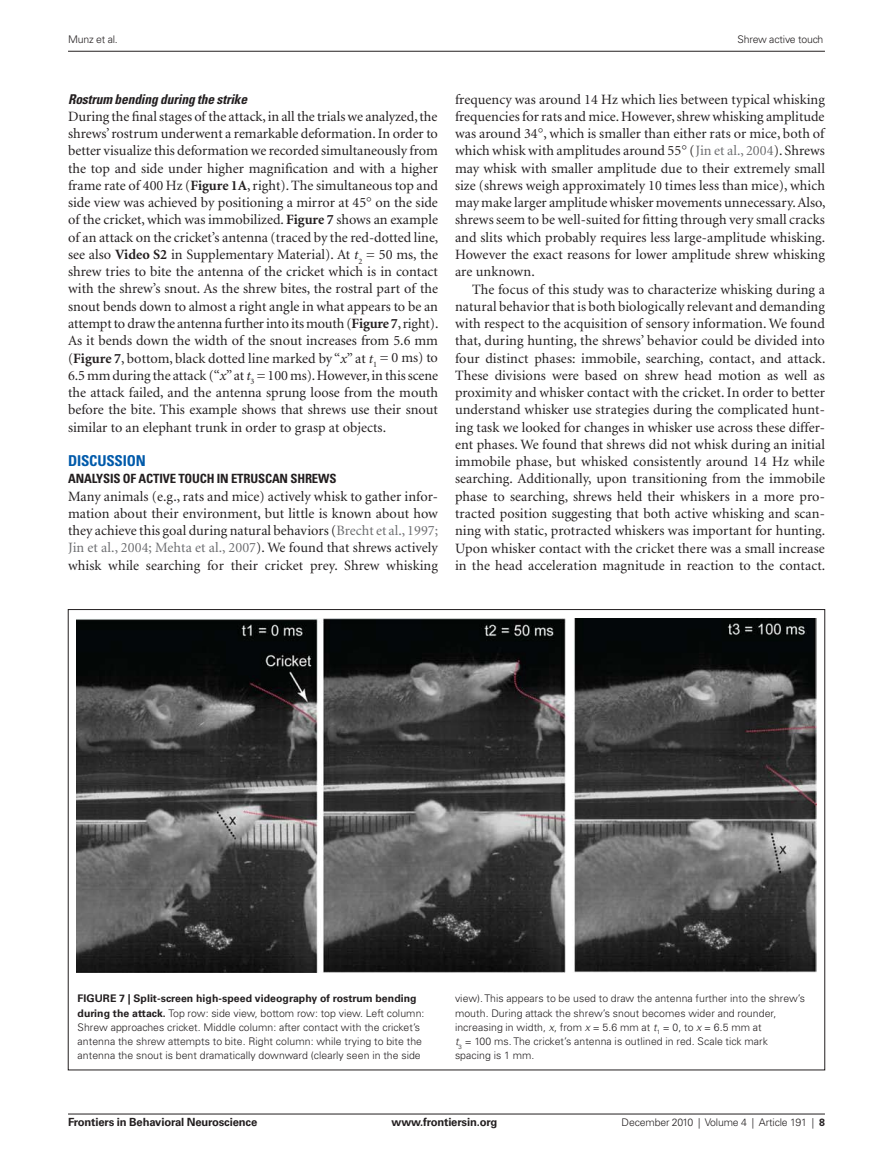
<style>
.page{position:relative;width:893px;height:1170px;background:#fff}
.page>*{position:absolute;margin:0;border:0;box-sizing:border-box;transform-origin:0 0}
.t1{font:700 condensed 15px "Univers";letter-spacing:-.01em;color:#015aaa}
.t2{font:14.25px/17.2px "Minion";letter-spacing:.005em;color:#231f20;text-align:justify}
.t3{font:italic 700 condensed 13.5px "Univers";letter-spacing:-.01em;color:#231f20}
.t4{font:700 condensed 12.75px "Univers";letter-spacing:-.01em;color:#231f20}
.t5{font:700 11.25px "Univers";letter-spacing:-.015em;color:#231f20}
.t6{font:300 10.5px/14.2px "Univers";letter-spacing:.005em;color:#231f20}
.t7{font:300 10.5px "Univers";letter-spacing:-.015em;color:#231f20}
.s1{font-weight:700}
.s2{font-style:italic}
.s3{color:#6c6d70}
</style>
<div class="page">
<hr style="left:68px;top:1113px;width:757px;height:1px;background:#231f20">
<hr style="left:68px;top:51px;width:757px;height:1px;background:#231f20">
<img style="left:77px;top:619px;width:739px;height:353px">
<p class="t6" style="left:68px;top:32px;width:51px">Munz et al.</p>
<p class="t7" style="left:737px;top:33px;width:87px">Shrew active touch</p>
<p class="t3" style="left:68px;top:90px;width:181px">Rostrum bending during the strike</p>
<p class="t2" style="left:68px;top:108px;width:372px">During the final stages of the attack, in all the trials we analyzed, the shrews’ rostrum underwent a remarkable deformation. In order to better visualize this deformation we recorded simultaneously from the top and side under higher magnification and with a higher frame rate of 400 Hz (<span class="s1">Figure 1A</span>, right). The simultaneous top and side view was achieved by positioning a mirror at 45 on the side of the cricket, which was immobilized. <span class="s1">Figure 7</span> shows an example of an attack on the cricket’s antenna (traced by the red-dotted line, see also <span class="s1">Video S2</span> in Supplementary Material). At <span class="s2">t</span><sub>2</sub> = 50 ms, the shrew tries to bite the antenna of the cricket which is in contact with the shrew’s snout. As the shrew bites, the rostral part of the snout bends down to almost a right angle in what appears to be an attempt to draw the antenna further into its mouth (<span class="s1">Figure7</span>, right).<br>As it bends down the width of the snout increases from 5.6 mm (<span class="s1">Figure 7</span>, bottom, black dotted line marked by “<span class="s2">x</span>” at <span class="s2">t</span><sub>1</sub> = 0 ms) to 6.5 mm during the attack (“<span class="s2">x</span>” at <span class="s2">t</span><sub>3</sub> =100 ms). However, in this scene the attack failed, and the antenna sprung loose from the mouth before the bite. This example shows that shrews use their snout similar to an elephant trunk in order to grasp at objects.</p>
<p class="t1" style="left:68px;top:451px;width:79px">DISCUSSION</p>
<p class="t4" style="left:68px;top:471px;width:270px">ANALYSIS OF ACTIVE TOUCH IN ETRUSCAN SHREWS</p>
<p class="t2" style="left:68px;top:488px;width:372px">Many animals (e.g., rats and mice) actively whisk to gather infor&shy;mation about their environment, but little is known about how they achieve this goal during natural behaviors (<span class="s3">Brecht et al., 1997; Jin et al., 2004; Mehta et al., 2007</span>). We found that shrews actively whisk while searching for their cricket prey. Shrew whisking</p>
<p class="t2" style="left:455px;top:91px;width:372px">frequency was around 14 Hz which lies between typical whisking frequencies for rats and mice. However, shrew whisking amplitude was around 34 , which is smaller than either rats or mice, both of which whisk with amplitudes around 55 (<span class="s3">Jin et al., 2004</span>). Shrews may whisk with smaller amplitude due to their extremely small size (shrews weigh approximately 10 times less than mice), which may make larger amplitude whisker movements unnecessary. Also, shrews seem to be well-suited for fitting through very small cracks and slits which probably requires less large-amplitude whisking.<br>However the exact reasons for lower amplitude shrew whisking are unknown.</p>
<p class="t2" style="left:455px;top:281px;width:372px;text-indent:17px">The focus of this study was to characterize whisking during a natural behavior that is both biologically relevant and demanding with respect to the acquisition of sensory information. We found that, during hunting, the shrews’ behavior could be divided into four distinct phases: immobile, searching, contact, and attack.<br>These divisions were based on shrew head motion as well as proximity and whisker contact with the cricket. In order to better understand whisker use strategies during the complicated hunt&shy;ing task we looked for changes in whisker use across these differ&shy;ent phases. We found that shrews did not whisk during an initial immobile phase, but whisked consistently around 14 Hz while searching. Additionally, upon transitioning from the immobile phase to searching, shrews held their whiskers in a more pro&shy;tracted position suggesting that both active whisking and scan&shy;ning with static, protracted whiskers was important for hunting.<br>Upon whisker contact with the cricket there was a small increase in the head acceleration magnitude in reaction to the contact.</p>
<p class="t6" style="left:78px;top:991px;width:348px"><span class="s1">Figure 7 | Split-screen high-speed videography of rostrum bending during the attack.</span> Top row: side view, bottom row: top view. Left column:<br>Shrew approaches cricket. Middle column: after contact with the cricket’s antenna the shrew attempts to bite. Right column: while trying to bite the antenna the snout is bent dramatically downward (clearly seen in the side</p>
<p class="t6" style="left:455px;top:991px;width:352px">view). This appears to be used to draw the antenna further into the shrew’s mouth. During attack the shrew’s snout becomes wider and rounder, increasing in width, <span class="s2">x</span>, from <span class="s2">x</span> = 5.6 mm at <span class="s2">t</span><sub>1</sub> = 0, to <span class="s2">x</span> = 6.5 mm at<br><span class="s2">t</span><sub>3</sub> = 100 ms. The cricket’s antenna is outlined in red. Scale tick mark spacing is 1 mm.</p>
<p class="t5" style="left:68px;top:1115px;width:191px">Frontiers in Behavioral Neuroscience</p>
<p class="t5" style="left:392px;top:1115px;width:107px">www.frontiersin.org</p>
<p class="t7" style="left:622px;top:1115px;width:205px">December 2010 | Volume 4 | Article 191 | <span class="s1">8</span></p>
</div>
